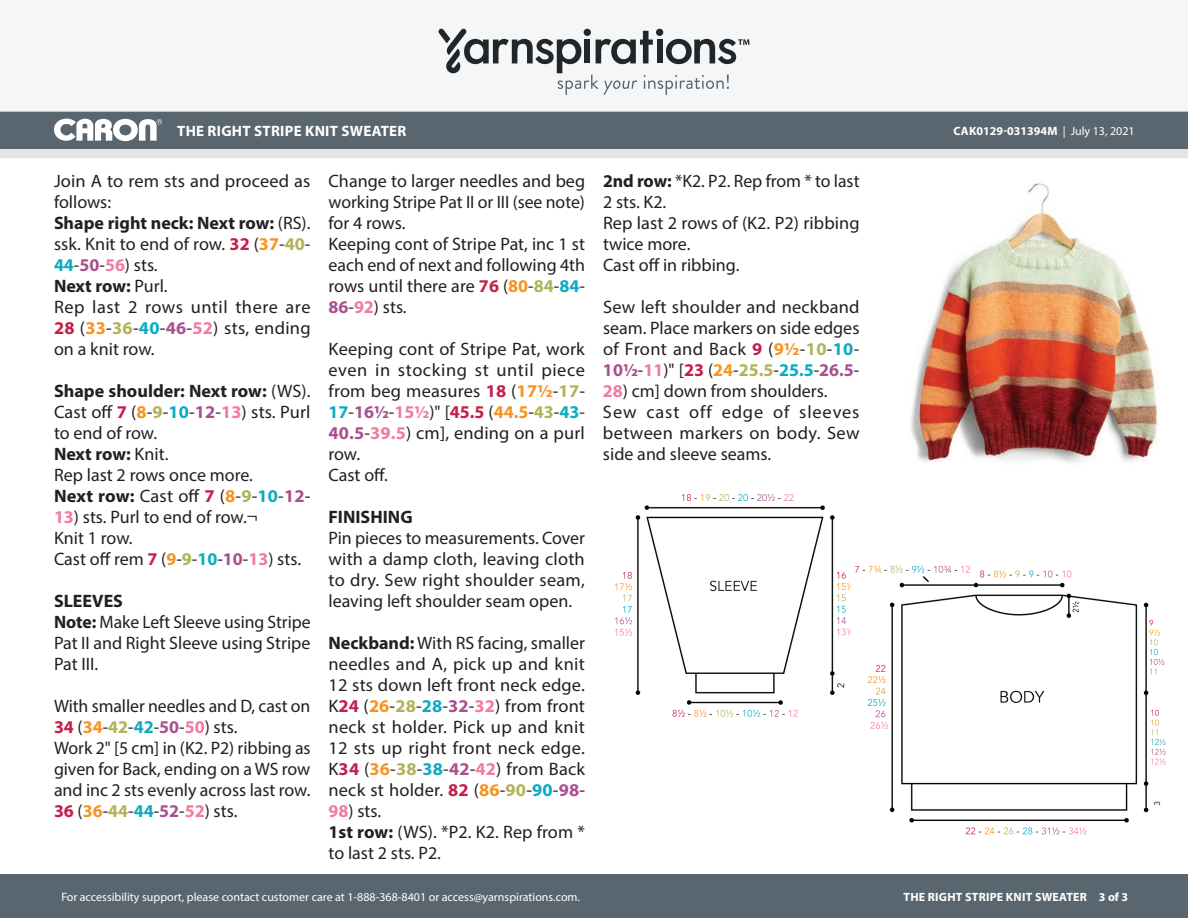
<style>
.page{position:relative;width:1188px;height:918px;background:#fff}
.page>*{position:absolute;margin:0;border:0;box-sizing:border-box;transform-origin:0 0}
.Body_-__Color_coded{font:18px/21px "Myriad Pro";color:#231f20;text-align:justify}
.Body_-__Color_coded-2{font:700 18px "Myriad Pro";color:#231f20}
.t1{font:700 15px "Myriad Pro";letter-spacing:.02em;color:#fff}
.t2{font:12px "Myriad Pro";color:#fff}
.t3{font:700 12px "Myriad Pro";letter-spacing:.02em;color:#fff}
.t4{font:700 12px "Myriad Pro";color:#fff}
.s1{font-weight:400}
.s2{font-weight:700}
.s3{font-weight:700;color:#c41e49}
.s4{font-weight:700;color:#f79420}
.s5{font-weight:700;color:#b2b258}
.s6{font-weight:700;color:#0caac4}
.s7{font-weight:700;color:#aa5090}
.s8{font-weight:700;color:#f27ba1}
</style>
<div class="page">
<div style="left:0;top:875px;width:1188px;height:43px;background:#596670"></div>
<div style="left:0;top:149px;width:1188px;height:9px;background:#e4e4e4"></div>
<div style="left:0;top:111px;width:1188px;height:38px;background:#596670"></div>
<div style="left:0;top:0;width:1188px;height:112px;background:#f4f6f7"></div>
<svg style="left:438px;top:29px;width:311px;height:66px"></svg>
<svg style="left:54px;top:119px;width:108px;height:22px"></svg>
<img style="left:615px;top:494px;width:236px;height:223px">
<img style="left:855px;top:565px;width:311px;height:270px">
<img style="left:910px;top:183px;width:248px;height:280px">
<p class="t1" style="left:177px;top:121px;width:231px">THE RIGHT STRIPE KNIT SWEATER</p>
<p class="t4" style="left:953px;top:123px;width:183px">CAK0129-031394M <span class="s1">| July 13, 2021</span></p>
<p class="Body_-__Color_coded" style="left:54px;top:170px;width:258px">Join A to rem sts and proceed as follows:</p>
<p class="Body_-__Color_coded" style="left:54px;top:212px;width:258px"><span class="s2">Shape right neck: Next row:</span> (RS). ssk. Knit to end of row. <span class="s3">32</span> (<span class="s4">37</span>-<span class="s5">40</span>- <span class="s6">44</span>-<span class="s7">50</span>-<span class="s8">56</span>) sts.</p>
<p class="Body_-__Color_coded-2" style="left:54px;top:274px;width:115px">Next row: <span class="s1">Purl.</span></p>
<p class="Body_-__Color_coded" style="left:54px;top:296px;width:258px">Rep last 2 rows until there are <span class="s3">28</span> (<span class="s4">33</span>-<span class="s5">36</span>-<span class="s6">40</span>-<span class="s7">46</span>-<span class="s8">52</span>) sts, ending on a knit row.</p>
<p class="Body_-__Color_coded" style="left:54px;top:380px;width:258px"><span class="s2">Shape shoulder: Next row:</span> (WS).<br>Cast off <span class="s3">7</span> (<span class="s4">8</span>-<span class="s5">9</span>-<span class="s6">10</span>-<span class="s7">12</span>-<span class="s8">13</span>) sts. Purl to end of row.</p>
<p class="Body_-__Color_coded-2" style="left:54px;top:442px;width:116px">Next row: <span class="s1">Knit.</span></p>
<p class="Body_-__Color_coded" style="left:54px;top:464px;width:201px">Rep last 2 rows once more.</p>
<p class="Body_-__Color_coded" style="left:54px;top:485px;width:258px"><span class="s2">Next row:</span> Cast off <span class="s3">7</span> (<span class="s4">8</span>-<span class="s5">9</span>-<span class="s6">10</span>-<span class="s7">12</span>-</p>
<p class="Body_-__Color_coded" style="left:54px;top:506px;width:205px"><span class="s8">13</span>) sts. Purl to end of row.¬</p>
<p class="Body_-__Color_coded" style="left:54px;top:527px;width:80px">Knit 1 row.</p>
<p class="Body_-__Color_coded" style="left:54px;top:548px;width:249px">Cast off rem <span class="s3">7</span> (<span class="s4">9</span>-<span class="s5">9</span>-<span class="s6">10</span>-<span class="s7">10</span>-<span class="s8">13</span>) sts.</p>
<p class="Body_-__Color_coded-2" style="left:54px;top:589px;width:71px">SLEEVES</p>
<p class="Body_-__Color_coded" style="left:54px;top:611px;width:258px"><span class="s2">Note:</span> Make Left Sleeve using Stripe Pat II and Right Sleeve using Stripe Pat III.</p>
<p class="Body_-__Color_coded" style="left:54px;top:695px;width:258px">With smaller needles and D, cast on<br><span class="s3">34</span> (<span class="s4">34</span>-<span class="s5">42</span>-<span class="s6">42</span>-<span class="s7">50</span>-<span class="s8">50</span>) sts.</p>
<p class="Body_-__Color_coded" style="left:54px;top:737px;width:258px">Work 2" [5 cm] in (K2. P2) ribbing as given for Back, ending on a WS row and inc 2 sts evenly across last row.<br><span class="s3">36</span> (<span class="s4">36</span>-<span class="s5">44</span>-<span class="s6">44</span>-<span class="s7">52</span>-<span class="s8">52</span>) sts.</p>
<p class="Body_-__Color_coded" style="left:603px;top:170px;width:258px"><span class="s2">2nd row:</span> *K2. P2. Rep from * to last<br>2 sts. K2.</p>
<p class="Body_-__Color_coded" style="left:603px;top:212px;width:258px">Rep last 2 rows of (K2. P2) ribbing twice more.</p>
<p class="Body_-__Color_coded" style="left:603px;top:254px;width:138px">Cast off in ribbing.</p>
<p class="Body_-__Color_coded" style="left:603px;top:296px;width:258px">Sew left shoulder and neckband seam. Place markers on side edges of Front and Back <span class="s3">9</span> (<span class="s4">9½</span>-<span class="s5">10</span>-<span class="s6">10</span>- <span class="s7">10½</span>-<span class="s8">11</span>)" [<span class="s3">23</span> (<span class="s4">24</span>-<span class="s5">25.5</span>-<span class="s6">25.5</span>-<span class="s7">26.5</span>-</p>
<p class="Body_-__Color_coded" style="left:603px;top:380px;width:226px"><span class="s8">28</span>) cm] down from shoulders.</p>
<p class="Body_-__Color_coded" style="left:603px;top:401px;width:258px">Sew cast off edge of sleeves between markers on body. Sew side and sleeve seams.</p>
<p class="Body_-__Color_coded" style="left:328px;top:170px;width:258px">Change to larger needles and beg working Stripe Pat II or III (see note) for 4 rows.</p>
<p class="Body_-__Color_coded" style="left:328px;top:233px;width:258px">Keeping cont of Stripe Pat, inc 1 st each end of next and following 4th rows until there are <span class="s3">76</span> (<span class="s4">80</span>-<span class="s5">84</span>-<span class="s6">84</span>- <span class="s7">86</span>-<span class="s8">92</span>) sts.</p>
<p class="Body_-__Color_coded" style="left:328px;top:338px;width:258px">Keeping cont of Stripe Pat, work even in stocking st until piece from beg measures <span class="s3">18</span> (<span class="s4">17½</span>-<span class="s5">17</span>- <span class="s6">17</span>-<span class="s7">16½</span>-<span class="s8">15½</span>)" [<span class="s3">45.5</span> (<span class="s4">44.5</span>-<span class="s5">43</span>-<span class="s6">43</span>- <span class="s7">40.5</span>-<span class="s8">39.5</span>) cm], ending on a purl row.</p>
<p class="Body_-__Color_coded" style="left:328px;top:464px;width:61px">Cast off.</p>
<p class="Body_-__Color_coded-2" style="left:328px;top:505px;width:86px">FINISHING</p>
<p class="Body_-__Color_coded" style="left:328px;top:527px;width:258px">Pin pieces to measurements. Cover with a damp cloth, leaving cloth to dry. Sew right shoulder seam, leaving left shoulder seam open.</p>
<p class="Body_-__Color_coded" style="left:328px;top:632px;width:258px"><span class="s2">Neckband:</span> With RS facing, smaller needles and A, pick up and knit 12 sts down left front neck edge.<br>K<span class="s3">24</span> (<span class="s4">26</span>-<span class="s5">28</span>-<span class="s6">28</span>-<span class="s7">32</span>-<span class="s8">32</span>) from front neck st holder. Pick up and knit 12 sts up right front neck edge.<br>K<span class="s3">34</span> (<span class="s4">36</span>-<span class="s5">38</span>-<span class="s6">38</span>-<span class="s7">42</span>-<span class="s8">42</span>) from Back neck st holder. <span class="s3">82</span> (<span class="s4">86</span>-<span class="s5">90</span>-<span class="s6">90</span>-<span class="s7">98</span>-</p>
<p class="Body_-__Color_coded" style="left:328px;top:800px;width:54px"><span class="s8">98</span>) sts.</p>
<p class="Body_-__Color_coded" style="left:328px;top:821px;width:258px"><span class="s2">1st row:</span> (WS). *P2. K2. Rep from * to last 2 sts. P2.</p>
<p class="t2" style="left:61px;top:889px;width:520px">For accessibility support, please contact customer care at 1-888-368-8401 or access@yarnspirations.com.</p>
<p class="t3" style="left:904px;top:889px;width:226px">THE RIGHT STRIPE KNIT SWEATER 3 of 3</p>
</div>
